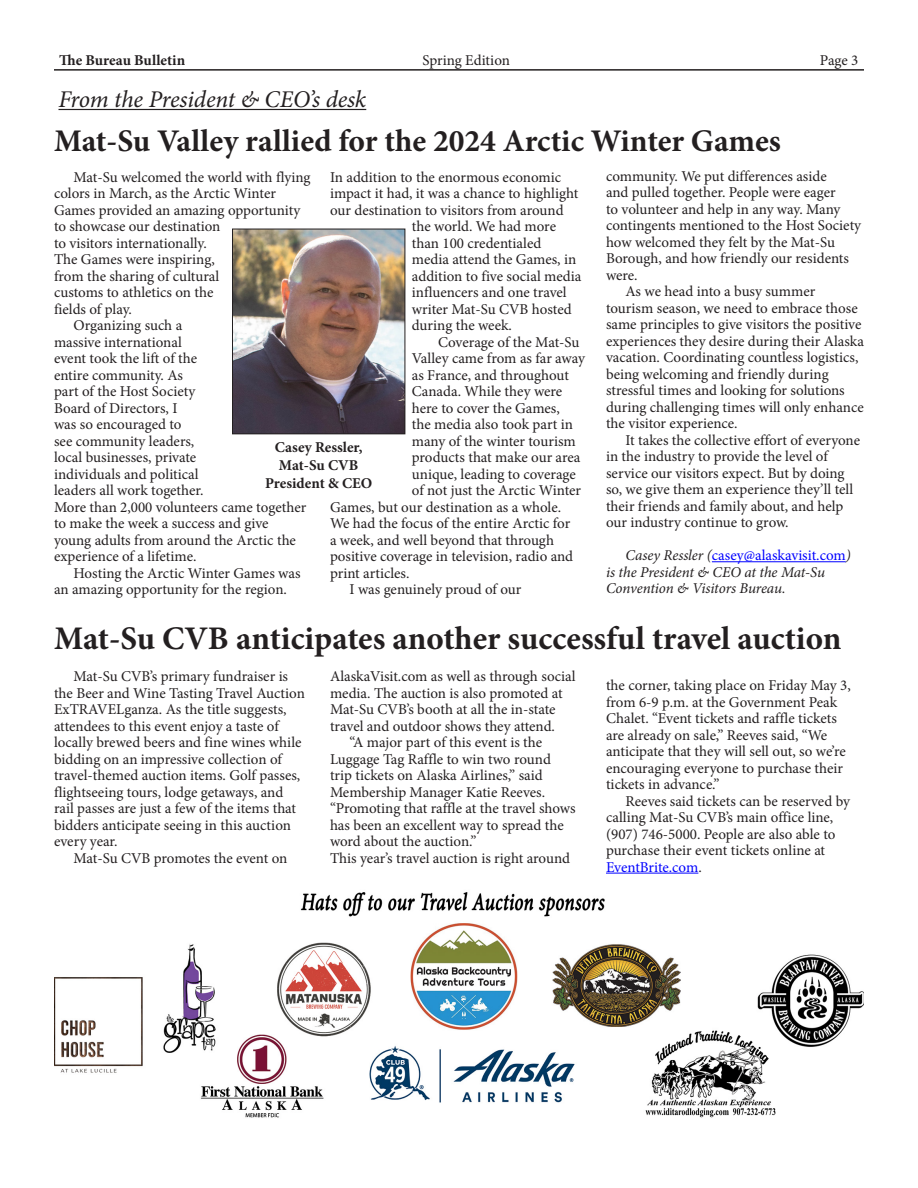
<style>
.page{position:relative;width:918px;height:1188px;background:#fff}
.page>*{position:absolute;margin:0;border:0;box-sizing:border-box;transform-origin:0 0}
.t1{font:700 33px "Minion Pro";letter-spacing:-.005em;color:#231f20}
.t2{font:700 31.5px "Minion Pro";color:#231f20}
.t3{font:italic 24px "Minion Pro";letter-spacing:-.01em;color:#231f20}
.t4{font:15px/16.5px "Minion Pro";color:#231f20}
.t5{font:italic 15px/16.5px "Minion Pro";letter-spacing:-.01em;color:#231f20}
.t6{font:700 15px "Minion Pro";color:#231f20}
.s1{font-style:normal;color:#00f}
.s2{color:#00f}
</style>
<div class="page">
<hr style="left:54px;top:69px;width:810px;height:2px;background:#231f20">
<hr style="left:58px;top:109px;width:308px;height:1px;background:#231f20">
<img style="left:234px;top:231px;width:169px;height:201px">
<div style="left:232px;top:229px;width:173px;height:205px;border:1px solid #231f20"></div>
<hr style="left:712px;top:561px;width:134px;height:1px;background:#00f">
<hr style="left:606px;top:873px;width:92px;height:1px;background:#00f">
<img style="left:54px;top:892px;width:810px;height:226px">
<p class="t6" style="left:59px;top:50px;width:127px">The Bureau Bulletin</p>
<p class="t4" style="left:423px;top:52px;width:89px">Spring Edition</p>
<p class="t4" style="left:820px;top:52px;width:40px">Page 3</p>
<p class="t3" style="left:58px;top:83px;width:309px">From the President &amp; CEO’s desk</p>
<p class="t2" style="left:54px;top:118px;width:729px">Mat-Su Valley rallied for the 2024 Arctic Winter Games</p>
<p class="t4" style="left:54px;top:169px;width:258px;text-indent:20px">Mat-Su welcomed the world with flying colors in March, as the Arctic Winter<br>Games provided an amazing opportunity to showcase our destination<br>to visitors internationally.<br>The Games were inspiring,<br>from the sharing of cultural<br>customs to athletics on the<br>fields of play.</p>
<p class="t4" style="left:54px;top:317px;width:254px;text-indent:20px">Organizing such a<br>massive international<br>event took the lift of the<br>entire community. As<br>part of the Host Society<br>Board of Directors, I<br>was so encouraged to<br>see community leaders,<br>local businesses, private<br>individuals and political<br>leaders all work together.<br>More than 2,000 volunteers came together to make the week a success and give young adults from around the Arctic the experience of a lifetime.</p>
<p class="t4" style="left:54px;top:565px;width:248px;text-indent:20px">Hosting the Arctic Winter Games was an amazing opportunity for the region.</p>
<p class="t4" style="left:330px;top:169px;width:233px">In addition to the enormous economic</p>
<p class="t4" style="left:330px;top:185px;width:250px">impact it had, it was a chance to highlight</p>
<p class="t4" style="left:330px;top:202px;width:235px">our destination to visitors from around</p>
<p class="t4" style="left:412px;top:218px;width:146px">the world. We had more</p>
<p class="t4" style="left:412px;top:235px;width:131px">than 100 credentialed</p>
<p class="t4" style="left:412px;top:251px;width:166px">media attend the Games, in</p>
<p class="t4" style="left:412px;top:268px;width:171px">addition to five social media</p>
<p class="t4" style="left:412px;top:284px;width:156px">influencers and one travel</p>
<p class="t4" style="left:412px;top:301px;width:161px">writer Mat-Su CVB hosted</p>
<p class="t4" style="left:412px;top:317px;width:102px">during the week.</p>
<p class="t4" style="left:438px;top:334px;width:143px">Coverage of the Mat-Su</p>
<p class="t4" style="left:412px;top:350px;width:175px">Valley came from as far away</p>
<p class="t4" style="left:412px;top:367px;width:159px">as France, and throughout</p>
<p class="t4" style="left:412px;top:383px;width:152px">Canada. While they were</p>
<p class="t4" style="left:412px;top:400px;width:150px">here to cover the Games,</p>
<p class="t4" style="left:412px;top:416px;width:163px">the media also took part in</p>
<p class="t4" style="left:412px;top:433px;width:165px">many of the winter tourism</p>
<p class="t4" style="left:412px;top:449px;width:170px">products that make our area</p>
<p class="t4" style="left:412px;top:466px;width:165px">unique, leading to coverage</p>
<p class="t4" style="left:412px;top:482px;width:171px">of not just the Arctic Winter</p>
<p class="t4" style="left:330px;top:499px;width:233px">Games, but our destination as a whole.</p>
<p class="t4" style="left:330px;top:515px;width:242px">We had the focus of the entire Arctic for</p>
<p class="t4" style="left:330px;top:532px;width:226px">a week, and well beyond that through</p>
<p class="t4" style="left:330px;top:548px;width:245px">positive coverage in television, radio and</p>
<p class="t4" style="left:330px;top:565px;width:81px">print articles.</p>
<p class="t4" style="left:350px;top:581px;width:174px">I was genuinely proud of our</p>
<p class="t6" style="left:275px;top:436px;width:89px">Casey Ressler,</p>
<p class="t6" style="left:279px;top:454px;width:81px">Mat-Su CVB</p>
<p class="t6" style="left:265px;top:472px;width:109px">President &amp; CEO</p>
<p class="t4" style="left:606px;top:168px;width:257px">community. We put differences aside<br>and pulled together. People were eager<br>to volunteer and help in any way. Many contingents mentioned to the Host Society how welcomed they felt by the Mat-Su Borough, and how friendly our residents were.</p>
<p class="t4" style="left:606px;top:283px;width:259px;text-indent:20px">As we head into a busy summer tourism season, we need to embrace those same principles to give visitors the positive experiences they desire during their Alaska vacation. Coordinating countless logistics, being welcoming and friendly during stressful times and looking for solutions during challenging times will only enhance the visitor experience.</p>
<p class="t4" style="left:606px;top:432px;width:256px;text-indent:20px">It takes the collective effort of everyone in the industry to provide the level of service our visitors expect. But by doing so, we give them an experience they’ll tell their friends and family about, and help our industry continue to grow.</p>
<p class="t5" style="left:606px;top:547px;width:246px;text-indent:20px">Casey Ressler (<span class="s1">casey@alaskavisit.com</span>) is the President &amp; CEO at the Mat-Su<br>Convention &amp; Visitors Bureau.</p>
<p class="t1" style="left:54px;top:615px;width:789px">Mat-Su CVB anticipates another successful travel auction</p>
<p class="t4" style="left:54px;top:668px;width:252px;text-indent:20px">Mat-Su CVB’s primary fundraiser is the Beer and Wine Tasting Travel Auction ExTRAVELganza. As the title suggests, attendees to this event enjoy a taste of locally brewed beers and fine wines while bidding on an impressive collection of travel-themed auction items. Golf passes, flightseeing tours, lodge getaways, and rail passes are just a few of the items that bidders anticipate seeing in this auction every year.</p>
<p class="t4" style="left:74px;top:850px;width:216px">Mat-Su CVB promotes the event on</p>
<p class="t4" style="left:330px;top:668px;width:247px">AlaskaVisit.com as well as through social media. The auction is also promoted at Mat-Su CVB’s booth at all the in-state travel and outdoor shows they attend.</p>
<p class="t4" style="left:330px;top:734px;width:247px;text-indent:20px">“A major part of this event is the Luggage Tag Raffle to win two round trip tickets on Alaska Airlines,” said Membership Manager Katie Reeves. “Promoting that raffle at the travel shows has been an excellent way to spread the word about the auction.”</p>
<p class="t4" style="left:330px;top:850px;width:242px">This year’s travel auction is right around</p>
<p class="t4" style="left:606px;top:677px;width:246px">the corner, taking place on Friday May 3, from 6-9 p.m. at the Government Peak Chalet. “Event tickets and raffle tickets are already on sale,” Reeves said, “We anticipate that they will sell out, so we’re encouraging everyone to purchase their tickets in advance.”</p>
<p class="t4" style="left:606px;top:793px;width:245px;text-indent:20px">Reeves said tickets can be reserved by calling Mat-Su CVB’s main office line, (907) 746-5000. People are also able to purchase their event tickets online at <span class="s2">EventBrite.com</span>.</p>
</div>
